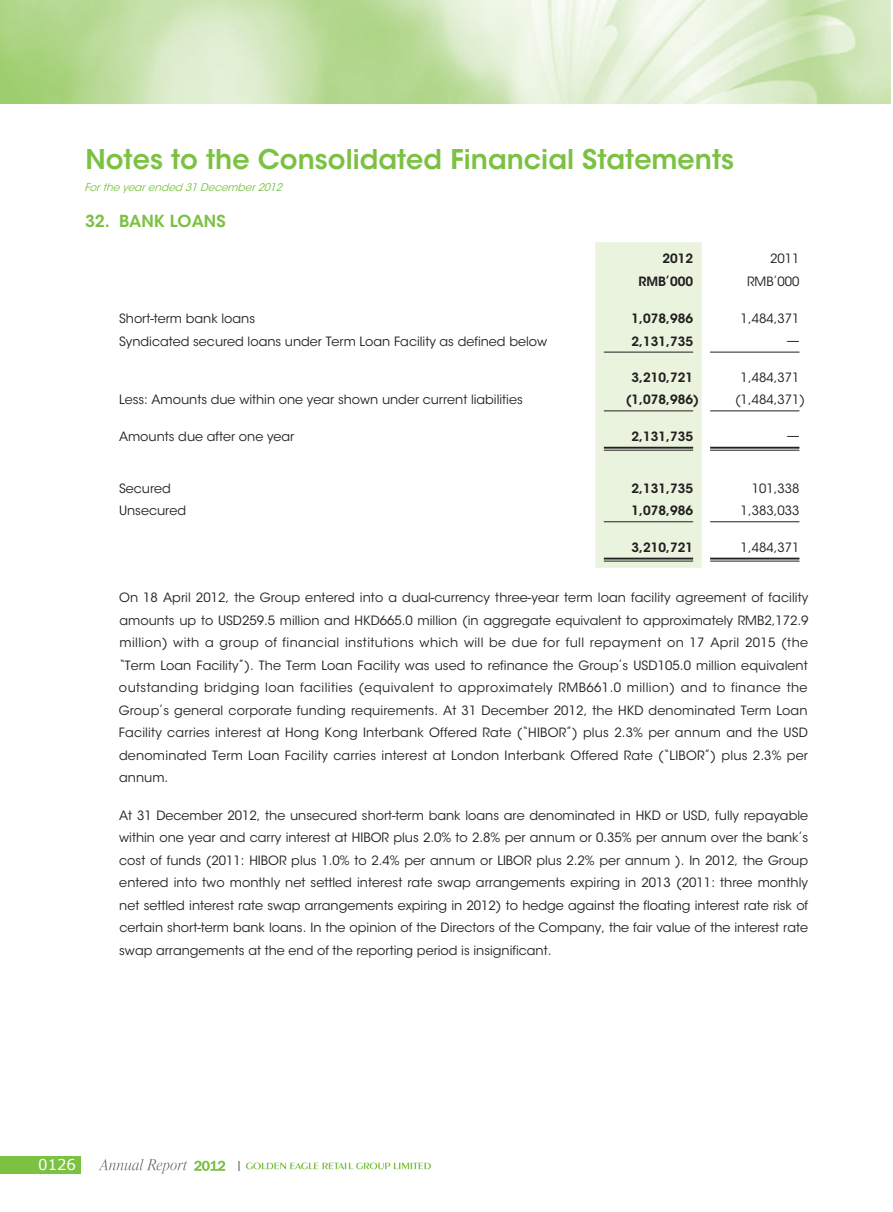
<style>
.page{position:relative;width:893px;height:1212px;background:#fff}
.page>*{position:absolute;margin:0;border:0;box-sizing:border-box;transform-origin:0 0}
.t1{font:600 27px "ITC Avant Garde Std";color:#7bc142}
.t2{font:600 16.5px "ITC Avant Garde Std";color:#7bc142}
.t3{font:15px "Verdana";color:#fff}
.t4{font:12.75px/22.5px "ITC Avant Garde Std";color:#231f20;text-align:justify}
.t5{font:600 12.75px "ITC Avant Garde Std";color:#231f20}
.t6{font:italic 10.5px "ITC Avant Garde Std";color:#7bc142}
</style>
<div class="page">
<svg style="left:246px;top:1162px;width:185px;height:7px"></svg>
<svg style="left:238px;top:1161px;width:2px;height:9px"></svg>
<svg style="left:194px;top:1160px;width:31px;height:11px"></svg>
<svg style="left:98px;top:1159px;width:89px;height:15px"></svg>
<div style="left:0;top:1157px;width:81px;height:17px;background:#7bc142"></div>
<img style="left:0;top:0;width:891px;height:104px">
<div style="left:595px;top:242px;width:107px;height:326px;background:#e9f3de"></div>
<hr style="left:604px;top:352px;width:89px;height:1px;background:#231f20">
<hr style="left:710px;top:352px;width:89px;height:1px;background:#231f20">
<hr style="left:604px;top:410px;width:89px;height:1px;background:#231f20">
<hr style="left:710px;top:410px;width:89px;height:1px;background:#231f20">
<hr style="left:604px;top:447px;width:89px;height:2px;background:#231f20">
<hr style="left:604px;top:450px;width:89px;height:1px;background:#231f20">
<hr style="left:710px;top:447px;width:89px;height:2px;background:#231f20">
<hr style="left:710px;top:450px;width:89px;height:1px;background:#231f20">
<hr style="left:604px;top:521px;width:89px;height:1px;background:#231f20">
<hr style="left:710px;top:521px;width:89px;height:1px;background:#231f20">
<hr style="left:604px;top:558px;width:89px;height:1px;background:#231f20">
<hr style="left:604px;top:561px;width:89px;height:1px;background:#231f20">
<hr style="left:710px;top:558px;width:89px;height:1px;background:#231f20">
<hr style="left:710px;top:561px;width:89px;height:1px;background:#231f20">
<h1 class="t1" style="left:85px;top:142px;width:650px">Notes to the Consolidated Financial Statements</h1>
<p class="t6" style="left:84px;top:181px;width:203px">For the year ended 31 December 2012</p>
<p class="t2" style="left:85px;top:211px;width:142px">32. BANK LOANS</p>
<p class="t5" style="left:662px;top:250px;width:32px">2012</p>
<p class="t4" style="left:770px;top:247px;width:31px">2011</p>
<p class="t5" style="left:639px;top:273px;width:56px">RMB’000</p>
<p class="t4" style="left:747px;top:270px;width:54px">RMB’000</p>
<p class="t4" style="left:119px;top:307px;width:138px">Short-term bank loans</p>
<p class="t5" style="left:632px;top:310px;width:63px">1,078,986</p>
<p class="t4" style="left:741px;top:307px;width:60px">1,484,371</p>
<p class="t4" style="left:119px;top:330px;width:430px">Syndicated secured loans under Term Loan Facility as defined below</p>
<p class="t5" style="left:632px;top:333px;width:63px">2,131,735</p>
<p class="t4" style="left:787px;top:329px;width:14px">—</p>
<p class="t5" style="left:632px;top:369px;width:63px">3,210,721</p>
<p class="t4" style="left:741px;top:366px;width:60px">1,484,371</p>
<p class="t4" style="left:119px;top:389px;width:405px">Less: Amounts due within one year shown under current liabilities</p>
<p class="t5" style="left:626px;top:392px;width:75px">(1,078,986)</p>
<p class="t4" style="left:735px;top:389px;width:72px">(1,484,371)</p>
<p class="t4" style="left:119px;top:425px;width:177px">Amounts due after one year</p>
<p class="t5" style="left:632px;top:428px;width:63px">2,131,735</p>
<p class="t4" style="left:787px;top:424px;width:14px">—</p>
<p class="t4" style="left:119px;top:477px;width:53px">Secured</p>
<p class="t5" style="left:632px;top:480px;width:63px">2,131,735</p>
<p class="t4" style="left:752px;top:477px;width:49px">101,338</p>
<p class="t4" style="left:119px;top:500px;width:69px">Unsecured</p>
<p class="t5" style="left:632px;top:502px;width:63px">1,078,986</p>
<p class="t4" style="left:741px;top:500px;width:60px">1,383,033</p>
<p class="t5" style="left:632px;top:539px;width:63px">3,210,721</p>
<p class="t4" style="left:741px;top:536px;width:60px">1,484,371</p>
<p class="t4" style="left:119px;top:586px;width:691px">On 18 April 2012, the Group entered into a dual-currency three-year term loan facility agreement of facility amounts up to USD259.5 million and HKD665.0 million (in aggregate equivalent to approximately RMB2,172.9 million) with a group of financial institutions which will be due for full repayment on 17 April 2015 (the “Term Loan Facility”). The Term Loan Facility was used to refinance the Group’s USD105.0 million equivalent outstanding bridging loan facilities (equivalent to approximately RMB661.0 million) and to finance the Group’s general corporate funding requirements. At 31 December 2012, the HKD denominated Term Loan Facility carries interest at Hong Kong Interbank Offered Rate (“HIBOR”) plus 2.3% per annum and the USD denominated Term Loan Facility carries interest at London Interbank Offered Rate (“LIBOR”) plus 2.3% per annum.</p>
<p class="t4" style="left:119px;top:804px;width:690px">At 31 December 2012, the unsecured short-term bank loans are denominated in HKD or USD, fully repayable within one year and carry interest at HIBOR plus 2.0% to 2.8% per annum or 0.35% per annum over the bank’s cost of funds (2011: HIBOR plus 1.0% to 2.4% per annum or LIBOR plus 2.2% per annum ). In 2012, the Group entered into two monthly net settled interest rate swap arrangements expiring in 2013 (2011: three monthly net settled interest rate swap arrangements expiring in 2012) to hedge against the floating interest rate risk of certain short-term bank loans. In the opinion of the Directors of the Company, the fair value of the interest rate swap arrangements at the end of the reporting period is insignificant.</p>
<p class="t3" style="left:38px;top:1154px;width:39px">0126</p>
</div>
